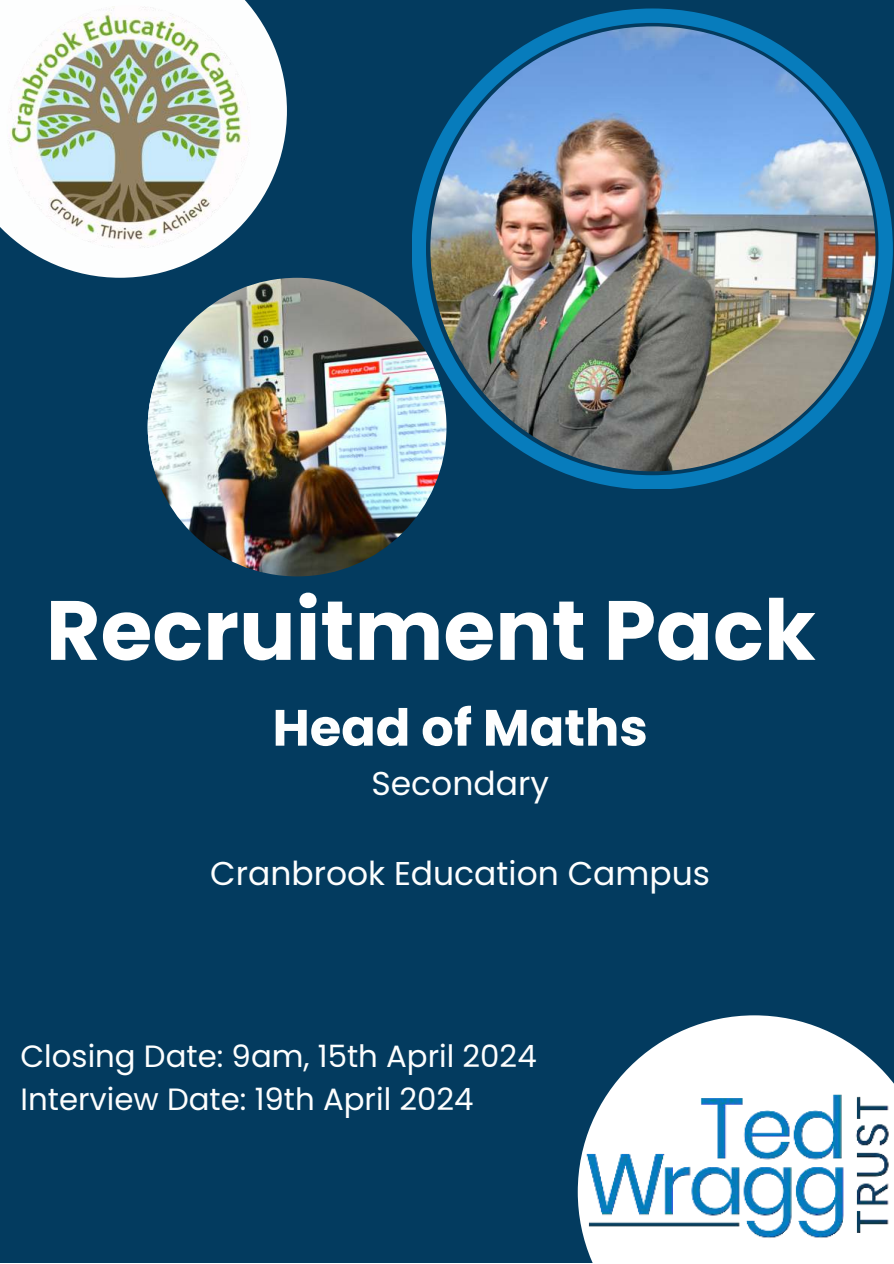
<style>
.page{position:relative;width:894px;height:1264px;background:#fff}
.page>*{position:absolute;margin:0;border:0;box-sizing:border-box;transform-origin:0 0}
.t1{font:700 83.85px "Poppins";color:#fff}
.t2{font:700 51px "Poppins";color:#fdfefe}
.t3{font:33px "Poppins";color:#fdfefe}
.t4{font:30.75px/42.8px "Poppins";color:#fdfefe}
</style>
<div class="page">
<div style="left:0;top:0;width:892px;height:1262px;background:#033b5f"></div>
<svg style="left:577px;top:1015px;width:316px;height:248px;fill:#fff"></svg>
<svg style="left:0;top:0;width:287px;height:278px;fill:#fdfefe"></svg>
<svg style="left:411px;top:9px;width:481px;height:480px"></svg>
<img style="left:577px;top:1086px;width:315px;height:158px">
<img style="left:430px;top:26px;width:445px;height:445px;border-radius:50%">
<img style="left:148px;top:278px;width:298px;height:298px;border-radius:50%">
<img style="left:7px;top:5px;width:243px;height:244px;border-radius:50%">
<h1 class="t1" style="left:46px;top:582px;width:771px">Recruitment Pack</h1>
<h2 class="t2" style="left:272px;top:698px;width:376px">Head of Maths</h2>
<p class="t3" style="left:371px;top:764px;width:179px">Secondary</p>
<p class="t3" style="left:210px;top:854px;width:501px">Cranbrook Education Campus</p>
<p class="t4" style="left:21px;top:1035px;width:517px">Closing Date: 9am, 15th April 2024<br>Interview Date: 19th April 2024</p>
</div>
